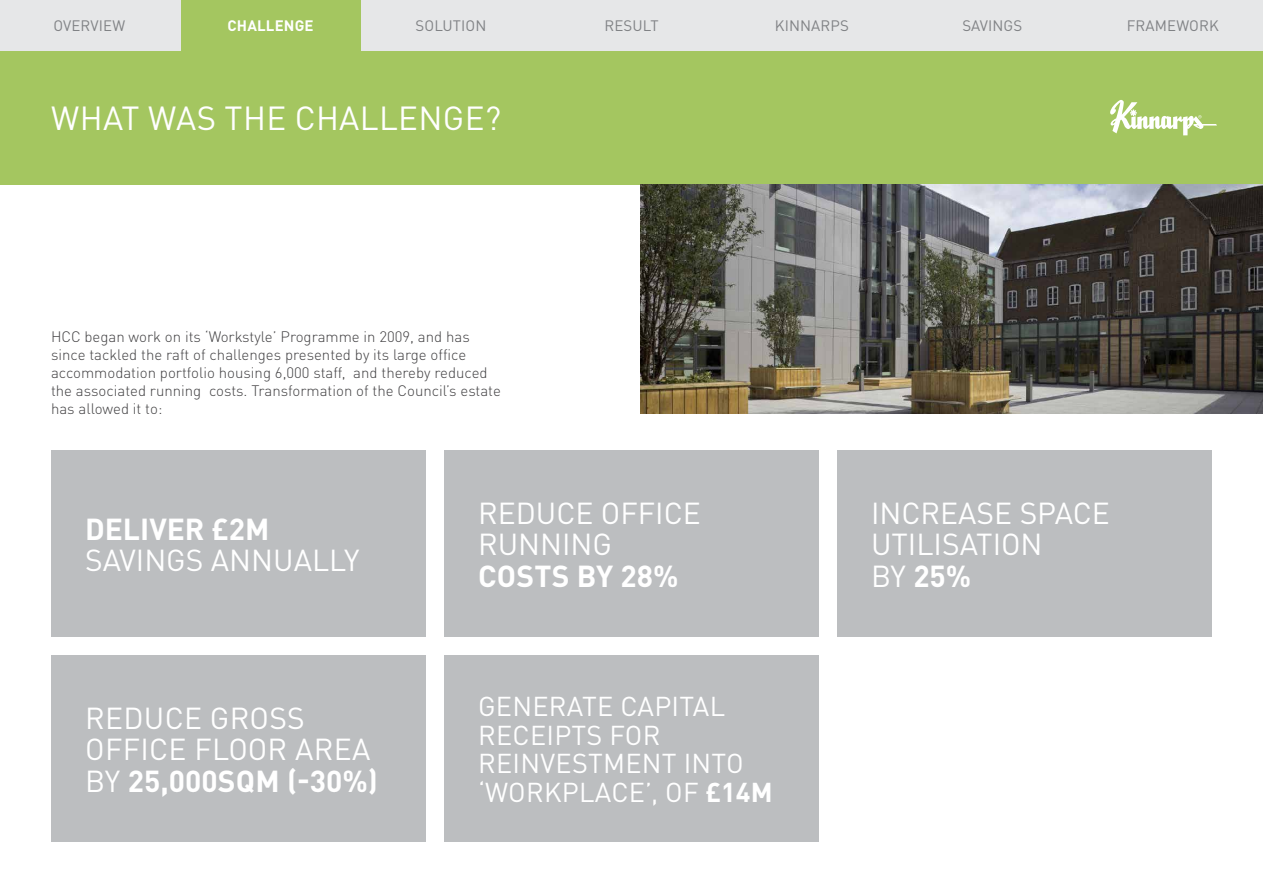
<style>
.page{position:relative;width:1263px;height:893px;background:#fff}
.page>*{position:absolute;margin:0;border:0;box-sizing:border-box;transform-origin:0 0}
.t1{font:33px "DIN Pro";letter-spacing:.01em;color:#fff}
.t2{font:30px/31.5px "DIN Pro";color:#fff}
.t3{font:700 30px "DIN Pro";color:#fff}
.t4{font:27px/28.5px "DIN Pro";letter-spacing:.01em;color:#fff}
.t5{font:300 15px/18px "DIN Pro";color:#414042}
.t6{font:15px "DIN Pro";letter-spacing:.01em;color:#808285}
.t7{font:700 15px "DIN Pro";letter-spacing:.01em;color:#fff}
.s1{font-weight:700}
</style>
<div class="page">
<div style="left:361px;top:0;width:180px;height:51px;background:#e6e7e8"></div>
<div style="left:541px;top:0;width:181px;height:51px;background:#e6e7e8"></div>
<div style="left:722px;top:0;width:180px;height:51px;background:#e6e7e8"></div>
<div style="left:902px;top:0;width:180px;height:51px;background:#e6e7e8"></div>
<div style="left:1082px;top:0;width:181px;height:51px;background:#e6e7e8"></div>
<div style="left:180px;top:0;width:181px;height:64px;background:#a4c660"></div>
<div style="left:0;top:0;width:180px;height:51px;background:#e6e7e8"></div>
<div style="left:0;top:51px;width:1263px;height:133px;background:#a4c660"></div>
<svg style="left:1110px;top:100px;width:107px;height:35px"></svg>
<div style="left:444px;top:655px;width:375px;height:187px;background:#bcbec0"></div>
<div style="left:51px;top:655px;width:375px;height:187px;background:#bcbec0"></div>
<div style="left:51px;top:451px;width:375px;height:186px;background:#bcbec0"></div>
<div style="left:444px;top:451px;width:375px;height:186px;background:#bcbec0"></div>
<div style="left:837px;top:451px;width:375px;height:186px;background:#bcbec0"></div>
<img style="left:640px;top:184px;width:623px;height:230px">
<p class="t6" style="left:53px;top:14px;width:73px">OVERVIEW</p>
<p class="t7" style="left:228px;top:13px;width:88px">CHALLENGE</p>
<p class="t6" style="left:416px;top:14px;width:72px">SOLUTION</p>
<p class="t6" style="left:604px;top:14px;width:56px">RESULT</p>
<p class="t6" style="left:775px;top:14px;width:76px">KINNARPS</p>
<p class="t6" style="left:962px;top:14px;width:62px">SAVINGS</p>
<p class="t6" style="left:1127px;top:14px;width:94px">FRAMEWORK</p>
<h1 class="t1" style="left:51px;top:92px;width:451px">WHAT WAS THE CHALLENGE?</h1>
<p class="t5" style="left:51px;top:326px;width:451px">HCC began work on its ‘Workstyle’ Programme in 2009, and has since tackled the raft of challenges presented by its large office accommodation portfolio housing 6,000 staff, and thereby reduced the associated running costs. Transformation of the Council’s estate has allowed it to:</p>
<h2 class="t3" style="left:85px;top:504px;width:186px">DELIVER £2M</h2>
<h2 class="t2" style="left:85px;top:542px;width:276px">SAVINGS ANNUALLY</h2>
<h2 class="t2" style="left:85px;top:699px;width:294px">REDUCE GROSS<br>OFFICE FLOOR AREA<br>BY <span class="s1">25,000SQM (-30%)</span></h2>
<h2 class="t2" style="left:478px;top:494px;width:224px">REDUCE OFFICE<br>RUNNING</h2>
<h2 class="t3" style="left:478px;top:551px;width:202px">COSTS BY 28%</h2>
<h3 class="t4" style="left:478px;top:689px;width:296px">GENERATE CAPITAL<br>RECEIPTS FOR<br>REINVESTMENT INTO ‘WORKPLACE’, OF <span class="s1">£14M</span></h3>
<h2 class="t2" style="left:871px;top:494px;width:240px">INCREASE SPACE<br>UTILISATION<br>BY <span class="s1">25%</span></h2>
</div>
